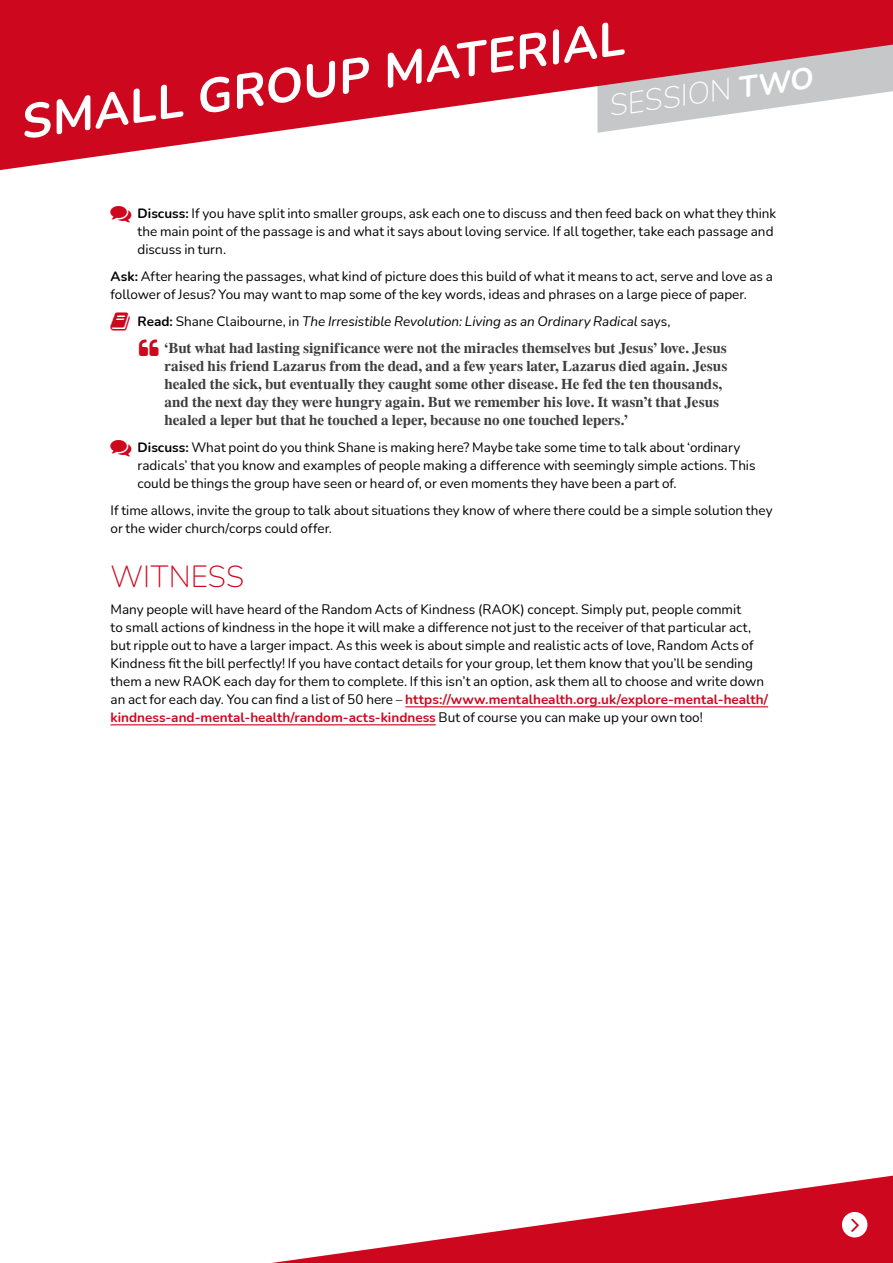
<style>
.page{position:relative;width:893px;height:1263px;background:#fff}
.page>*{position:absolute;margin:0;border:0;box-sizing:border-box;transform-origin:0 0}
.t1{font:700 48px "Nunito";color:#fff}
.Session{font:200 30px "Nunito";color:#fff}
.t2{font:200 30px "Nunito";letter-spacing:.005em;color:#cd071e}
.t3{font:700 15px/18px "Free Serif";color:#3e3d40}
.t4{font:13.5px/18px "Nunito";color:#000}
.t5{font:italic 13.5px "Nunito";color:#000}
.s1{font-weight:700}
.s2{font-weight:700;font-style:normal}
.s3{font-style:normal}
.s4{color:#cd071e}
.s5{font-weight:700;color:#cd071e}
</style>
<div class="page">
<svg style="left:272px;top:1175px;width:621px;height:88px"></svg>
<div style="left:842px;top:1212px;width:25px;height:25px;background:#fff;border-radius:50%"></div>
<hr style="left:405px;top:706px;width:363px;height:1px;background:#cd071e">
<hr style="left:111px;top:724px;width:325px;height:1px;background:#cd071e">
<svg style="left:0;top:0;width:893px;height:170px"></svg>
<svg style="left:5px;top:0;width:783px;height:163px;fill:#cd071e"></svg>
<h1 class="t1" style="left:15px;top:89px;width:610px;rotate:-8deg">SMALL GROUP MATERIAL</h1>
<p class="Session" style="left:606px;top:85px;width:207px;rotate:-8deg">SESSION <span class="s1">TWO</span></p>
<p class="t4" style="left:138px;top:204px;width:640px"><span class="s1">Discuss:</span> If you have split into smaller groups, ask each one to discuss and then feed back on what they think the main point of the passage is and what it says about loving service. If all together, take each passage and discuss in turn.</p>
<p class="t4" style="left:111px;top:267px;width:664px"><span class="s1">Ask:</span> After hearing the passages, what kind of picture does this build of what it means to act, serve and love as a follower of Jesus? You may want to map some of the key words, ideas and phrases on a large piece of paper.</p>
<p class="t5" style="left:138px;top:312px;width:534px"><span class="s2">Read:</span> <span class="s3">Shane Claibourne, in</span> The Irresistible Revolution: Living as an Ordinary Radical <span class="s3">says,</span></p>
<p class="t3" style="left:165px;top:339px;width:564px;text-indent:-26px"><span class="s4">☑</span> ‘But what had lasting significance were not the miracles themselves but Jesus’ love. Jesus raised his friend Lazarus from the dead, and a few years later, Lazarus died again. Jesus healed the sick, but eventually they caught some other disease. He fed the ten thousands, and the next day they were hungry again. But we remember his love. It wasn’t that Jesus healed a leper but that he touched a leper, because no one touched lepers.’</p>
<p class="t4" style="left:138px;top:438px;width:619px"><span class="s1">Discuss:</span> What point do you think Shane is making here? Maybe take some time to talk about ‘ordinary radicals’ that you know and examples of people making a difference with seemingly simple actions. This could be things the group have seen or heard of, or even moments they have been a part of.</p>
<p class="t4" style="left:111px;top:501px;width:664px">If time allows, invite the group to talk about situations they know of where there could be a simple solution they or the wider church/corps could offer.</p>
<p class="t2" style="left:111px;top:555px;width:135px">WITNESS</p>
<p class="t4" style="left:111px;top:600px;width:659px">Many people will have heard of the Random Acts of Kindness (RAOK) concept. Simply put, people commit<br>to small actions of kindness in the hope it will make a difference not just to the receiver of that particular act, but ripple out to have a larger impact. As this week is about simple and realistic acts of love, Random Acts of Kindness fit the bill perfectly! If you have contact details for your group, let them know that you’ll be sending them a new RAOK each day for them to complete. If this isn’t an option, ask them all to choose and write down an act for each day. You can find a list of 50 here – <span class="s5">https://www.mentalhealth.org.uk/explore-mental-health/ kindness-and-mental-health/random-acts-kindness</span> But of course you can make up your own too!</p>
</div>
